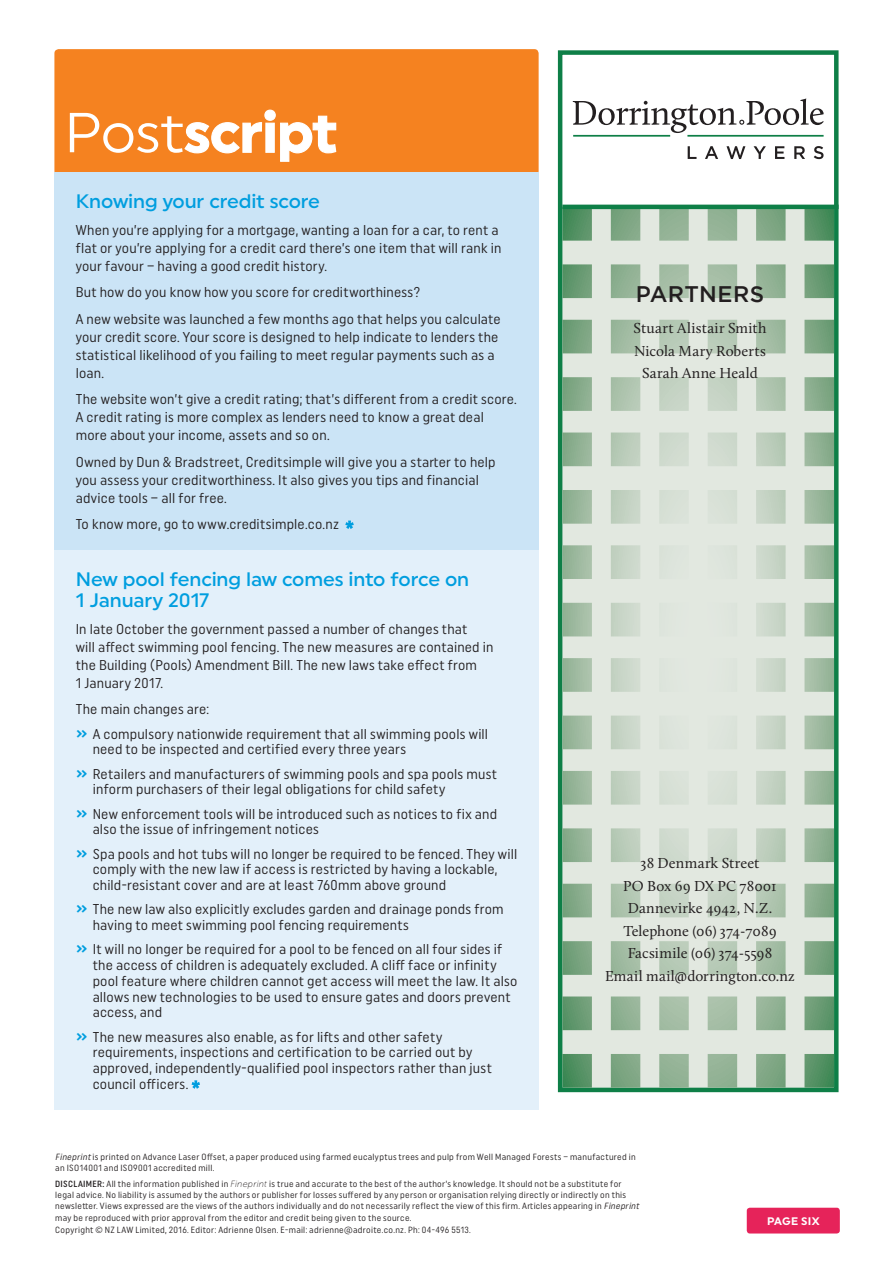
<style>
.page{position:relative;width:893px;height:1263px;background:#fff}
.page>*{position:absolute;margin:0;border:0;box-sizing:border-box;transform-origin:0 0}
.t1{font:700 56.25px "Uniform";letter-spacing:-.01em;color:#fff}
.t2{font:500 22.5px "Gotham";letter-spacing:.015em;color:#231f20}
.t3{font:500 19.5px/21px "Uniform";letter-spacing:-.005em;color:#009edf}
.t4{font:15px/22.5px "Calluna";letter-spacing:.01em;color:#231f20;text-align:center}
.t5{font:14.25px/18px "Uniform Condensed";letter-spacing:.015em;color:#231f20}
.t6{font:700 10.95px "Uniform";letter-spacing:.02em;color:#fff}
.t7{font:9px/11.2px "Uniform Condensed";letter-spacing:.03em;color:#231f20}
.s1{font-weight:400}
.s2{font-family:"Uniform";font-weight:700;font-size:15px;color:#009edf}
.s3{font-style:italic}
.s4{font-weight:500}
.s5{font-family:"Museo Sans 100";font-style:italic}
</style>
<div class="page">
<div style="left:54px;top:49px;width:485px;height:126px;background:#f58220;border-radius:4px"></div>
<svg style="left:184px;top:109px;width:153px;height:53px"></svg>
<div style="left:747px;top:1208px;width:93px;height:25px;background:#e6235a;border-radius:3px"></div>
<div style="left:54px;top:172px;width:485px;height:378px;background:#cbe4f6"></div>
<div style="left:54px;top:550px;width:485px;height:560px;background:#e3f0fa"></div>
<svg style="left:345px;top:521px;width:9px;height:8px"></svg>
<svg style="left:192px;top:1080px;width:8px;height:9px"></svg>
<svg style="left:786px;top:209px;width:47px;height:878px;background:#bfd1c0"></svg>
<div style="left:558px;top:50px;width:280px;height:1042px;border:4px solid #0e7f47"></div>
<svg style="left:562px;top:209px;width:224px;height:879px;background:#c9d7c9"></svg>
<hr style="left:562px;top:205px;width:276px;height:4px;background:#0e7f47">
<svg style="left:688px;top:146px;width:8px;height:13px"></svg>
<svg style="left:705px;top:146px;width:13px;height:13px"></svg>
<svg style="left:726px;top:146px;width:19px;height:13px"></svg>
<svg style="left:754px;top:146px;width:12px;height:13px"></svg>
<svg style="left:775px;top:146px;width:9px;height:13px"></svg>
<svg style="left:794px;top:146px;width:11px;height:13px"></svg>
<svg style="left:814px;top:146px;width:9px;height:13px"></svg>
<svg style="left:573px;top:98px;width:251px;height:35px"></svg>
<hr style="left:687px;top:135px;width:137px;height:2px;background:#0e7f47">
<hr style="left:573px;top:135px;width:97px;height:2px;background:#0e7f47">
<h1 class="t1" style="left:64px;top:99px;width:275px"><span class="s1">Post</span>script</h1>
<h3 class="t3" style="left:76px;top:190px;width:246px">Knowing your credit score</h3>
<p class="t5" style="left:76px;top:220px;width:427px">When you’re applying for a mortgage, wanting a loan for a car, to rent a flat or you’re applying for a credit card there’s one item that will rank in your favour – having a good credit history.</p>
<p class="t5" style="left:76px;top:278px;width:427px;line-height:26.5px">But how do you know how you score for creditworthiness?<br>A new website was launched a few months ago that helps you calculate</p>
<p class="t5" style="left:76px;top:327px;width:424px">your credit score. Your score is designed to help indicate to lenders the statistical likelihood of you failing to meet regular payments such as a loan.</p>
<p class="t5" style="left:76px;top:390px;width:443px">The website won’t give a credit rating; that’s different from a credit score.<br>A credit rating is more complex as lenders need to know a great deal more about your income, assets and so on.</p>
<p class="t5" style="left:76px;top:452px;width:421px">Owned by Dun &amp; Bradstreet, Creditsimple will give you a starter to help you assess your creditworthiness. It also gives you tips and financial advice tools – all for free.</p>
<p class="t5" style="left:76px;top:515px;width:265px">To know more, go to www.creditsimple.co.nz</p>
<h3 class="t3" style="left:76px;top:569px;width:395px">New pool fencing law comes into force on<br>1 January 2017</h3>
<p class="t5" style="left:76px;top:619px;width:419px">In late October the government passed a number of changes that<br>will affect swimming pool fencing. The new measures are contained in the Building (Pools) Amendment Bill. The new laws take effect from<br>1 January 2017.</p>
<p class="t5" style="left:76px;top:697px;width:414px;line-height:24.3px">The main changes are:<br><span class="s2">»</span> A compulsory nationwide requirement that all swimming pools will</p>
<p class="t5" style="left:76px;top:737px;width:423px;line-height:24.3px;text-indent:17px">need to be inspected and certified every three years<br><span class="s2">»</span> Retailers and manufacturers of swimming pools and spa pools must</p>
<p class="t5" style="left:76px;top:777px;width:423px;line-height:24.3px;text-indent:17px">inform purchasers of their legal obligations for child safety<br><span class="s2">»</span> New enforcement tools will be introduced such as notices to fix and</p>
<p class="t5" style="left:76px;top:817px;width:443px;line-height:24.3px;text-indent:17px">also the issue of infringement notices<br><span class="s2">»</span> Spa pools and hot tubs will no longer be required to be fenced. They will</p>
<p class="t5" style="left:93px;top:861px;width:406px;line-height:15.8px">comply with the new law if access is restricted by having a lockable, child-resistant cover and are at least 760mm above ground</p>
<p class="t5" style="left:93px;top:901px;width:412px;line-height:15.8px;text-indent:-17px"><span class="s2">»</span> The new law also explicitly excludes garden and drainage ponds from having to meet swimming pool fencing requirements</p>
<p class="t5" style="left:93px;top:941px;width:426px;line-height:15.8px;text-indent:-17px"><span class="s2">»</span> It will no longer be required for a pool to be fenced on all four sides if the access of children is adequately excluded. A cliff face or infinity pool feature where children cannot get access will meet the law. It also allows new technologies to be used to ensure gates and doors prevent access, and</p>
<p class="t5" style="left:93px;top:1028px;width:401px;line-height:15.8px;text-indent:-17px"><span class="s2">»</span> The new measures also enable, as for lifts and other safety requirements, inspections and certification to be carried out by approved, independently-qualified pool inspectors rather than just council officers.</p>
<h2 class="t2" style="left:636px;top:281px;width:130px">PARTNERS</h2>
<p class="t4" style="left:633px;top:317px;width:135px">Stuart Alistair Smith<br>Nicola Mary Roberts<br>Sarah Anne Heald</p>
<p class="t4" style="left:605px;top:852px;width:191px">38 Denmark Street<br>PO Box 69 DX PC 78001<br>Dannevirke 4942, N.Z.<br>Telephone (06) 374-7089<br>Facsimile (06) 374-5598<br>Email mail@dorrington.co.nz</p>
<p class="t7" style="left:55px;top:1151px;width:582px"><span class="s3">Fineprint</span>is printed on Advance Laser Offset, a paper produced using farmed eucalyptus trees and pulp from Well Managed Forests – manufactured in an ISO14001 and ISO9001 accredited mill.</p>
<p class="t7" style="left:55px;top:1178px;width:587px"><span class="s4">DISCLAIMER:</span> All the information published in <span class="s5">Fineprint</span> is true and accurate to the best of the author’s knowledge. It should not be a substitute for legal advice. No liability is assumed by the authors or publisher for losses suffered by any person or organisation relying directly or indirectly on this newsletter. Views expressed are the views of the authors individually and do not necessarily reflect the view of this firm. Articles appearing in <span class="s3">Fineprint </span>may be reproduced with prior approval from the editor and credit being given to the source.</p>
<p class="t7" style="left:55px;top:1224px;width:417px">Copyright © NZ LAW Limited, 2016. Editor: Adrienne Olsen. E-mail: adrienne@adroite.co.nz. Ph: 04-496 5513.</p>
<p class="t6" style="left:767px;top:1214px;width:54px">PAGE SIX</p>
</div>
